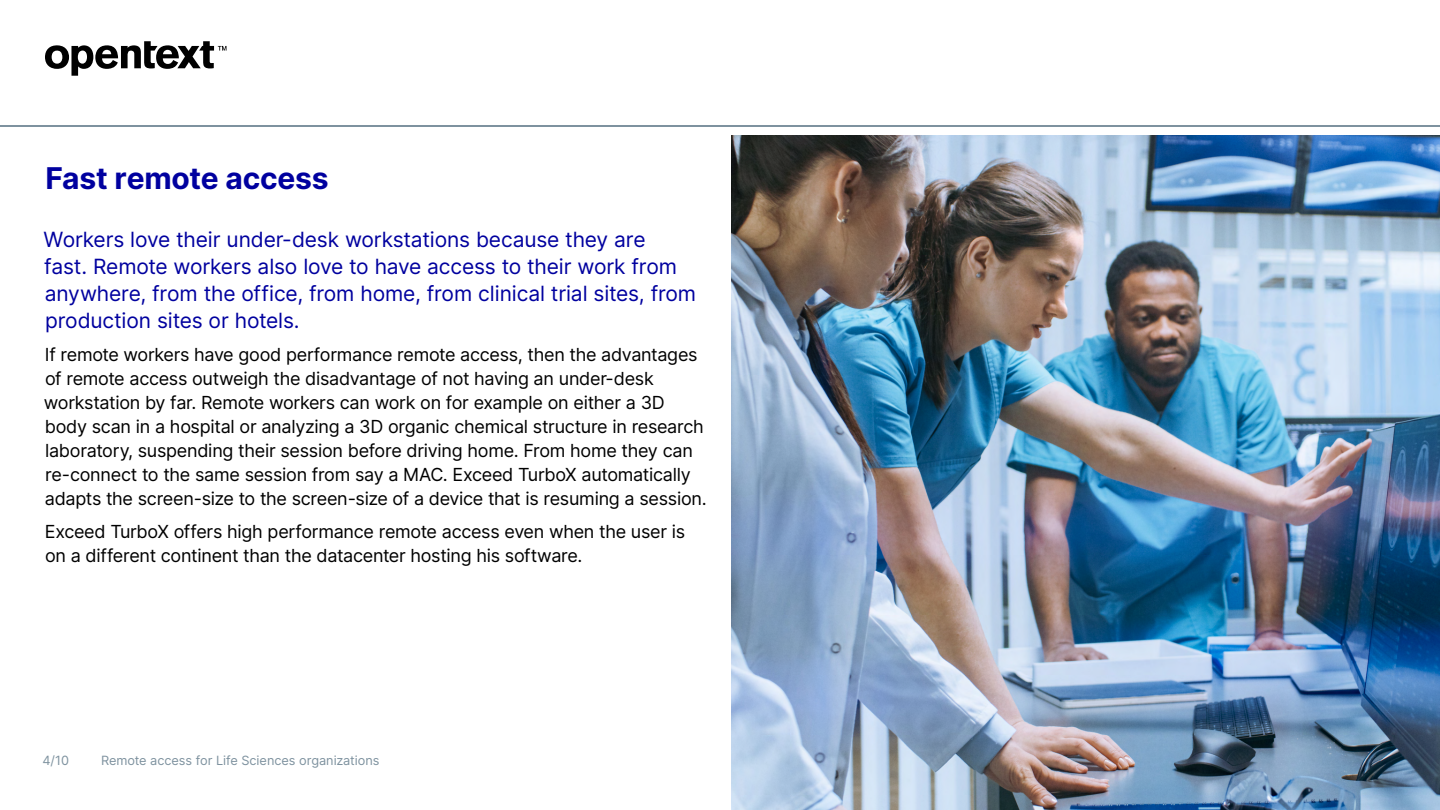
<style>
.page{position:relative;width:1440px;height:810px;background:#fff}
.page>*{position:absolute;margin:0;border:0;box-sizing:border-box;transform-origin:0 0}
.t1{font:700 30px "Inter";letter-spacing:-.01em;color:#00009f}
.Intro_Paragraph{font:21px/27px "Inter";letter-spacing:-.005em;color:#00009f}
.Body{font:18px/24px "Inter";letter-spacing:-.015em;color:#000}
.t2{font:12.75px "Inter";letter-spacing:-.005em;color:#7e929f}
</style>
<div class="page">
<svg style="left:45px;top:41px;width:181px;height:35px"></svg>
<hr style="left:0;top:125px;width:1440px;height:2px;background:#7e929f">
<img style="left:731px;top:135px;width:709px;height:675px">
<h3 class="t1" style="left:46px;top:156px;width:285px">Fast remote access</h3>
<p class="Intro_Paragraph" style="left:44px;top:225px;width:654px">Workers love their under-desk workstations because they are<br>fast. Remote workers also love to have access to their work from anywhere, from the office, from home, from clinical trial sites, from production sites or hotels.</p>
<p class="Body" style="left:44px;top:342px;width:664px">If remote workers have good performance remote access, then the advantages of remote access outweigh the disadvantage of not having an under-desk workstation by far. Remote workers can work on for example on either a 3D body scan in a hospital or analyzing a 3D organic chemical structure in research laboratory, suspending their session before driving home. From home they can re-connect to the same session from say a MAC. Exceed TurboX automatically adapts the screen-size to the screen-size of a device that is resuming a session.</p>
<p class="Body" style="left:45px;top:519px;width:642px">Exceed TurboX offers high performance remote access even when the user is on a different continent than the datacenter hosting his software.</p>
<p class="t2" style="left:42px;top:751px;width:28px">4/10</p>
<p class="t2" style="left:101px;top:751px;width:280px">Remote access for Life Sciences organizations</p>
</div>
